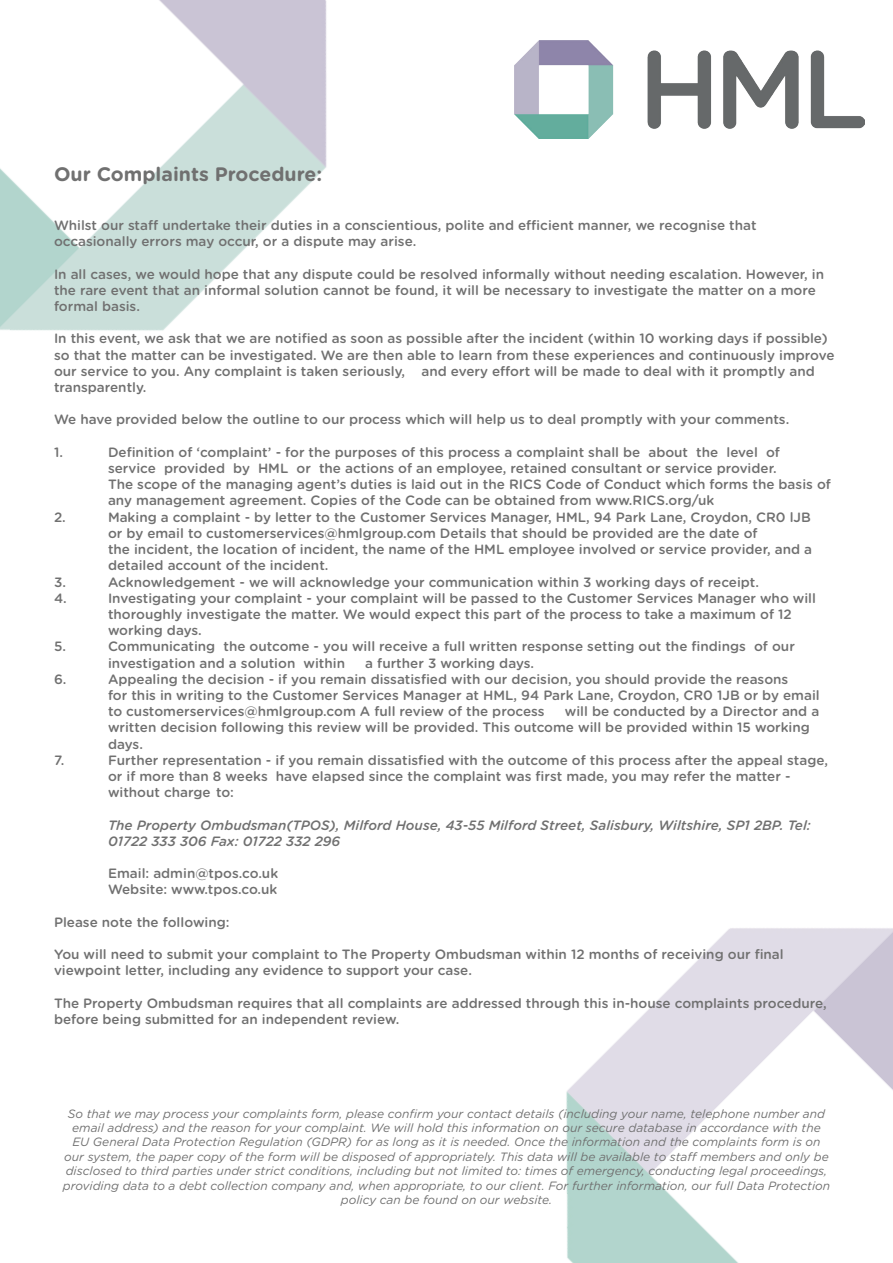
<style>
.page{position:relative;width:893px;height:1263px;background:#fff}
.page>*{position:absolute;margin:0;border:0;box-sizing:border-box;transform-origin:0 0}
.t1{font:700 19.5px "Gotham Rounded";color:#707070}
.t2{font:500 13.5px/16.2px "Gotham Rounded";color:#707070}
.t3{font:italic 500 13.5px/16.2px "Gotham Rounded";color:#707070}
.t4{font:italic 12px/14.4px "Gotham Rounded";color:#707070;text-align:center}
</style>
<div class="page">
<img style="left:566px;top:928px;width:327px;height:335px">
<img style="left:0;top:0;width:327px;height:331px">
<img style="left:514px;top:40px;width:350px;height:98px">
<p class="t1" style="left:54px;top:160px;width:270px">Our Complaints Procedure:</p>
<p class="t2" style="left:54px;top:217px;width:704px">Whilst our staff undertake their duties in a conscientious, polite and efficient manner, we recognise that occasionally errors may occur, or a dispute may arise.</p>
<p class="t2" style="left:54px;top:265px;width:772px">In all cases, we would hope that any dispute could be resolved informally without needing escalation. However, in the rare event that an informal solution cannot be found, it will be necessary to investigate the matter on a more formal basis.</p>
<p class="t2" style="left:54px;top:330px;width:782px">In this event, we ask that we are notified as soon as possible after the incident (within 10 working days if possible) so that the matter can be investigated. We are then able to learn from these experiences and continuously improve our service to you. Any complaint is taken seriously, and every effort will be made to deal with it promptly and transparently.</p>
<p class="t2" style="left:54px;top:411px;width:737px">We have provided below the outline to our process which will help us to deal promptly with your comments.</p>
<p class="t2" style="left:54px;top:443px;width:10px">1.</p>
<p class="t2" style="left:108px;top:443px;width:724px">Definition of ‘complaint’ - for the purposes of this process a complaint shall be about the level of service provided by HML or the actions of an employee, retained consultant or service provider.<br>The scope of the managing agent’s duties is laid out in the RICS Code of Conduct which forms the basis of any management agreement. Copies of the Code can be obtained from www.RICS.org/uk</p>
<p class="t2" style="left:54px;top:508px;width:13px">2.</p>
<p class="t2" style="left:108px;top:508px;width:706px">Making a complaint - by letter to the Customer Services Manager, HML, 94 Park Lane, Croydon, CR0 lJB or by email to customerservices@hmlgroup.com Details that should be provided are the date of<br>the incident, the location of incident, the name of the HML employee involved or service provider, and a detailed account of the incident.</p>
<p class="t2" style="left:54px;top:573px;width:13px">3.</p>
<p class="t2" style="left:108px;top:573px;width:653px">Acknowledgement - we will acknowledge your communication within 3 working days of receipt.</p>
<p class="t2" style="left:54px;top:589px;width:14px">4.</p>
<p class="t2" style="left:108px;top:589px;width:709px">Investigating your complaint - your complaint will be passed to the Customer Services Manager who will thoroughly investigate the matter. We would expect this part of the process to take a maximum of 12 working days.</p>
<p class="t2" style="left:54px;top:638px;width:14px">5.</p>
<p class="t2" style="left:108px;top:638px;width:688px">Communicating the outcome - you will receive a full written response setting out the findings of our investigation and a solution within</p>
<p class="t2" style="left:365px;top:654px;width:170px">a further 3 working days.</p>
<p class="t2" style="left:54px;top:670px;width:14px">6.</p>
<p class="t2" style="left:108px;top:670px;width:713px">Appealing the decision - if you remain dissatisfied with our decision, you should provide the reasons<br>for this in writing to the Customer Services Manager at HML, 94 Park Lane, Croydon, CR0 1JB or by email to customerservices@hmlgroup.com A full review of the process</p>
<p class="t2" style="left:108px;top:703px;width:713px;text-indent:457px">will be conducted by a Director and a written decision following this review will be provided. This outcome will be provided within 15 working days.</p>
<p class="t2" style="left:54px;top:751px;width:12px">7.</p>
<p class="t2" style="left:108px;top:751px;width:721px">Further representation - if you remain dissatisfied with the outcome of this process after the appeal stage, or if more than 8 weeks have elapsed since the complaint was first made, you may refer the matter - without charge to:</p>
<p class="t3" style="left:108px;top:816px;width:704px">The Property Ombudsman(TPOS), Milford House, 43-55 Milford Street, Salisbury, Wiltshire, SP1 2BP. Tel:<br>01722 333 306 Fax: 01722 332 296</p>
<p class="t2" style="left:108px;top:865px;width:172px">Email: admin@tpos.co.uk</p>
<p class="t2" style="left:108px;top:881px;width:171px">Website: www.tpos.co.uk</p>
<p class="t2" style="left:54px;top:913px;width:177px">Please note the following:</p>
<p class="t2" style="left:54px;top:946px;width:731px">You will need to submit your complaint to The Property Ombudsman within 12 months of receiving our final viewpoint letter, including any evidence to support your case.</p>
<p class="t2" style="left:54px;top:994px;width:774px">The Property Ombudsman requires that all complaints are addressed through this in-house complaints procedure, before being submitted for an independent review.</p>
<p class="t4" style="left:63px;top:1105px;width:769px">So that we may process your complaints form, please confirm your contact details (including your name, telephone number and email address) and the reason for your complaint. We will hold this information on our secure database in accordance with the EU General Data Protection Regulation (GDPR) for as long as it is needed. Once the information and the complaints form is on our system, the paper copy of the form will be disposed of appropriately. This data will be available to staff members and only be disclosed to third parties under strict conditions, including but not limited to: times of emergency, conducting legal proceedings, providing data to a debt collection company and, when appropriate, to our client. For further information, our full Data Protection policy can be found on our website.</p>
</div>
